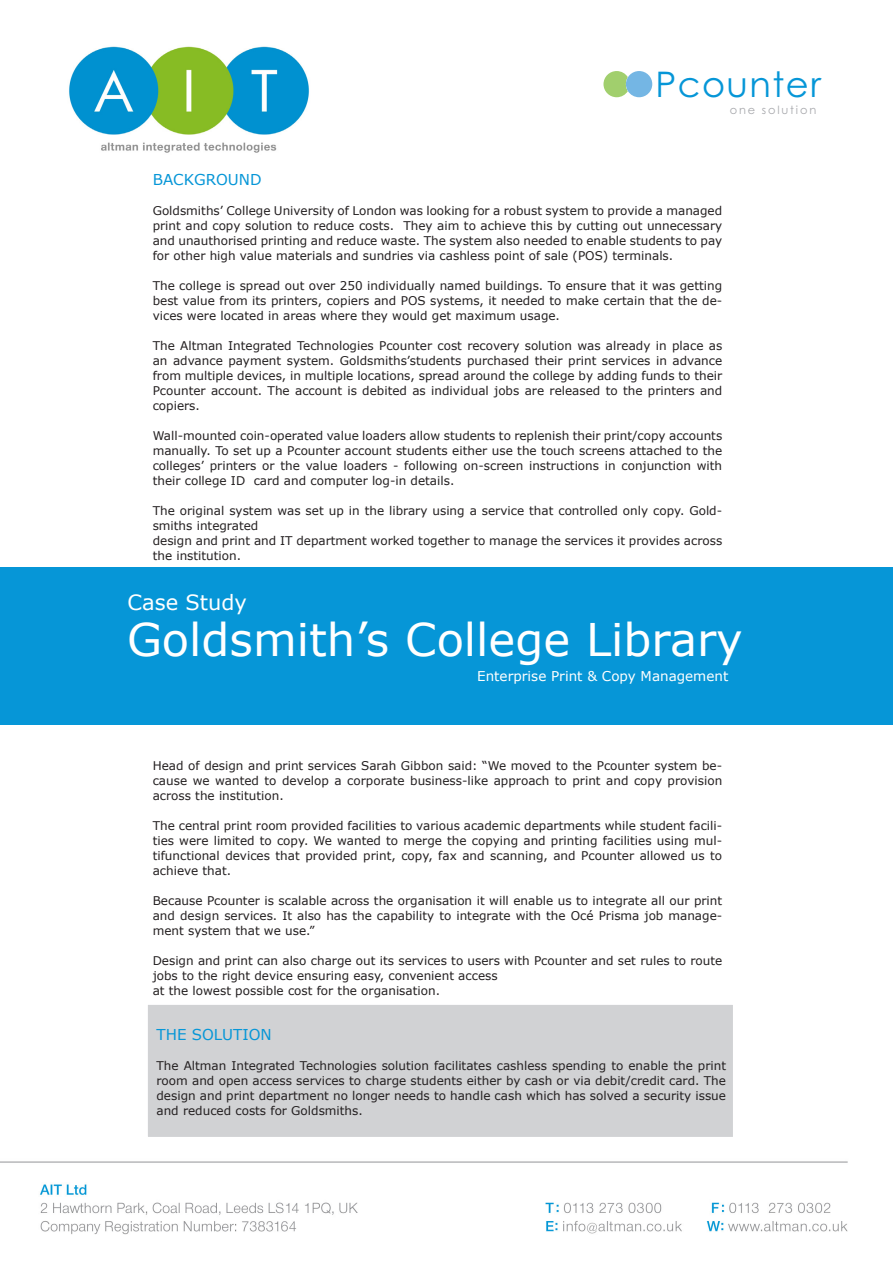
<style>
.page{position:relative;width:893px;height:1263px;background:#fff}
.page>*{position:absolute;margin:0;border:0;box-sizing:border-box;transform-origin:0 0}
.t1{font:45px "Verdana";color:#fff}
.t2{font:35.25px "Century Gothic";color:#0696d7}
.t3{font:21px "Verdana";color:#fff}
.t4{font:15px "Verdana";color:#0696d7}
.t5{font:13.5px "Verdana";color:#fff}
.t6{font:12px/15px "Verdana";color:#231f20;text-align:justify}
.t7{font:11.4px "Century Gothic";letter-spacing:.16em;color:#a8a9ad}
</style>
<div class="page">
<div style="left:0;top:567px;width:893px;height:157px;background:#0696d7"></div>
<svg style="left:603px;top:71px;width:49px;height:26px"></svg>
<img style="left:0;top:1161px;width:848px;height:74px">
<div style="left:146px;top:1003px;width:588px;height:135px;background:#d1d2d4;border:1px solid #fff"></div>
<img style="left:69px;top:46px;width:240px;height:107px">
<p class="t2" style="left:655px;top:60px;width:167px">P c o u n t e r</p>
<p class="t7" style="left:730px;top:102px;width:88px">one solution</p>
<p class="t4" style="left:153px;top:169px;width:111px">BACKGROUND</p>
<p class="t6" style="left:153px;top:203px;width:571px">Goldsmiths’ College University of London was looking for a robust system to provide a managed print and copy solution to reduce costs. They aim to achieve this by cutting out unnecessary and unauthorised printing and reduce waste. The system also needed to enable students to pay for other high value materials and sundries via cashless point of sale (POS) terminals.</p>
<p class="t6" style="left:153px;top:278px;width:571px">The college is spread out over 250 individually named buildings. To ensure that it was getting best value from its printers, copiers and POS systems, it needed to make certain that the de&shy;vices were located in areas where they would get maximum usage.</p>
<p class="t6" style="left:153px;top:338px;width:571px">The Altman Integrated Technologies Pcounter cost recovery solution was already in place as an advance payment system. Goldsmiths’students purchased their print services in advance from multiple devices, in multiple locations, spread around the college by adding funds to their Pcounter account. The account is debited as individual jobs are released to the printers and copiers.</p>
<p class="t6" style="left:153px;top:428px;width:571px">Wall-mounted coin-operated value loaders allow students to replenish their print/copy accounts manually. To set up a Pcounter account students either use the touch screens attached to the colleges’ printers or the value loaders - following on-screen instructions in conjunction with their college ID card and computer log-in details.</p>
<p class="t6" style="left:153px;top:503px;width:571px">The original system was set up in the library using a service that controlled only copy. Gold&shy;smiths integrated</p>
<p class="t6" style="left:153px;top:533px;width:571px">design and print and IT department worked together to manage the services it provides across the institution.</p>
<p class="t3" style="left:127px;top:588px;width:121px">Case Study</p>
<p class="t1" style="left:127px;top:609px;width:617px">Goldsmith’s College Library</p>
<p class="t5" style="left:477px;top:667px;width:253px">Enterprise Print &amp; Copy Management</p>
<p class="t6" style="left:153px;top:758px;width:571px">Head of design and print services Sarah Gibbon said: “We moved to the Pcounter system be&shy;cause we wanted to develop a corporate business-like approach to print and copy provision across the institution.</p>
<p class="t6" style="left:153px;top:818px;width:571px">The central print room provided facilities to various academic departments while student facili&shy;ties were limited to copy. We wanted to merge the copying and printing facilities using mul&shy;tifunctional devices that provided print, copy, fax and scanning, and Pcounter allowed us to achieve that.</p>
<p class="t6" style="left:153px;top:893px;width:571px">Because Pcounter is scalable across the organisation it will enable us to integrate all our print and design services. It also has the capability to integrate with the Océ Prisma job manage&shy;ment system that we use.”</p>
<p class="t6" style="left:153px;top:953px;width:571px">Design and print can also charge out its services to users with Pcounter and set rules to route jobs to the right device ensuring easy, convenient access</p>
<p class="t6" style="left:153px;top:983px;width:289px">at the lowest possible cost for the organisation.</p>
<p class="t4" style="left:156px;top:1024px;width:117px">THE SOLUTION</p>
<p class="t6" style="left:156px;top:1058px;width:571px">The Altman Integrated Technologies solution facilitates cashless spending to enable the print room and open access services to charge students either by cash or via debit/credit card. The design and print department no longer needs to handle cash which has solved a security issue and reduced costs for Goldsmiths.</p>
</div>
